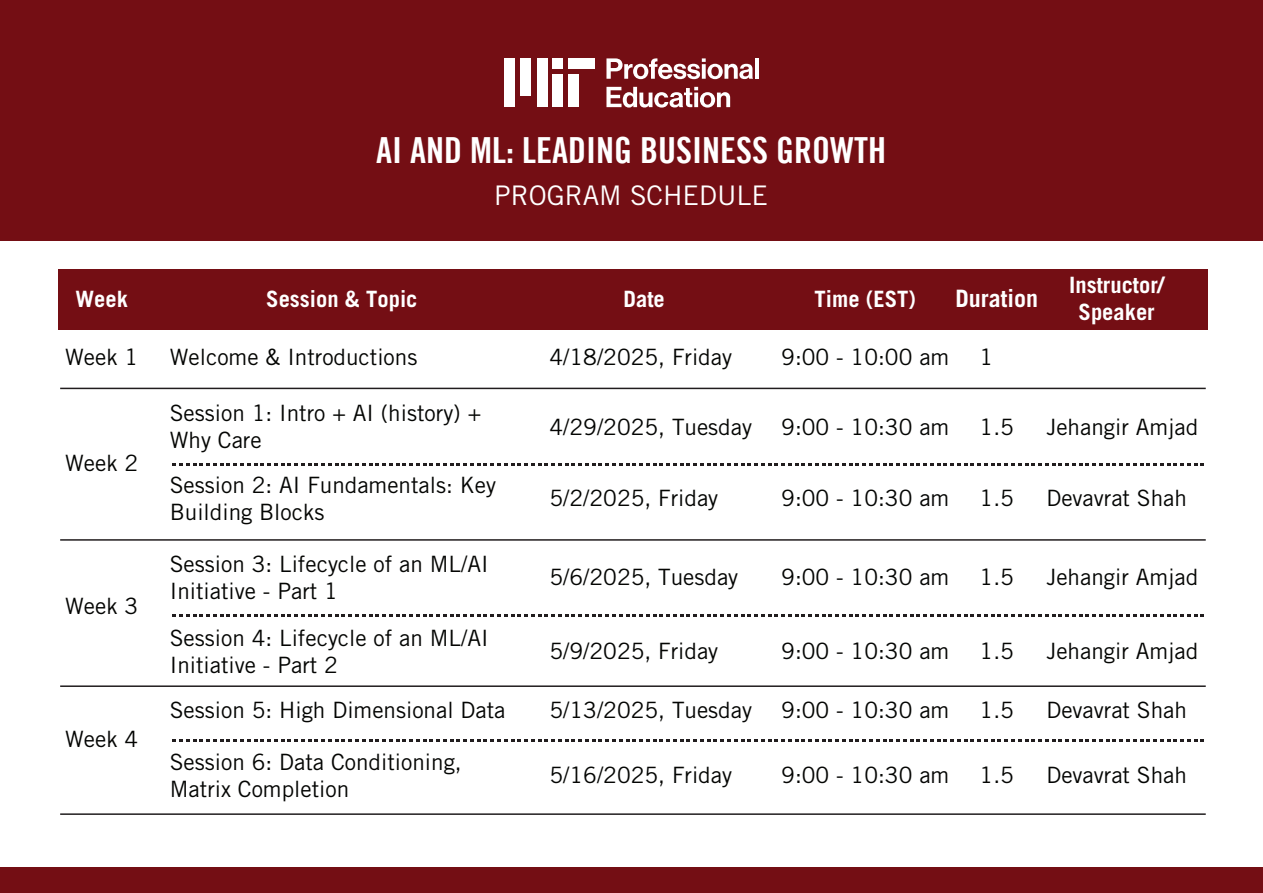
<style>
.page{position:relative;width:1263px;height:893px;background:#fff}
.page>*{position:absolute;margin:0;border:0;box-sizing:border-box;transform-origin:0 0}
.t1{font:36px "Trade Gothic LT Bold Cond Twenty";color:#fff}
.t2{font:27px "Trade Gothic LT Std";color:#fff}
.t3{font:700 24px "Trade Gothic LT Std";color:#fff}
.t4{font:22.5px/27px "Trade Gothic LT Std";color:#040503}
.t5{font:700 22.5px/27px "Trade Gothic LT Std";color:#fff;text-align:center}
</style>
<div class="page">
<div style="left:0;top:0;width:1263px;height:240px;background:#740e14"></div>
<div style="left:59px;top:270px;width:1148px;height:60px;background:#740e14"></div>
<div style="left:504px;top:58px;width:11px;height:49px;background:#fff"></div>
<div style="left:520px;top:58px;width:11px;height:38px;background:#fff"></div>
<div style="left:536px;top:58px;width:11px;height:49px;background:#fff"></div>
<div style="left:552px;top:74px;width:11px;height:33px;background:#fff"></div>
<div style="left:568px;top:74px;width:11px;height:33px;background:#fff"></div>
<div style="left:568px;top:58px;width:27px;height:11px;background:#fff"></div>
<div style="left:552px;top:58px;width:11px;height:11px;background:#fff"></div>
<svg style="left:606px;top:58px;width:147px;height:21px"></svg>
<hr style="left:755px;top:58px;width:4px;height:21px;background:#fff">
<svg style="left:606px;top:87px;width:124px;height:21px"></svg>
<hr style="left:60px;top:388px;width:1145px;height:1px;background:#211d1e">
<svg style="left:172px;top:463px;width:1032px;height:3px"></svg>
<hr style="left:60px;top:539px;width:1145px;height:2px;background:#211d1e">
<hr style="left:60px;top:685px;width:1145px;height:2px;background:#211d1e">
<svg style="left:172px;top:739px;width:1032px;height:3px"></svg>
<hr style="left:60px;top:813px;width:1145px;height:2px;background:#211d1e">
<div style="left:0;top:868px;width:1263px;height:25px;background:#740e14"></div>
<svg style="left:172px;top:614px;width:1032px;height:2px"></svg>
<p class="t5" style="left:75px;top:285px;width:54px">Week</p>
<h1 class="t1" style="left:376px;top:128px;width:511px">AI AND ML: LEADING BUSINESS GROWTH</h1>
<p class="t2" style="left:494px;top:179px;width:275px">PROGRAM SCHEDULE</p>
<p class="t5" style="left:266px;top:285px;width:153px">Session &amp; Topic</p>
<p class="t5" style="left:623px;top:285px;width:43px">Date</p>
<p class="t5" style="left:814px;top:285px;width:103px">Time (EST)</p>
<p class="t3" style="left:955px;top:284px;width:84px">Duration</p>
<p class="t4" style="left:65px;top:343px;width:75px">Week 1</p>
<p class="t4" style="left:170px;top:343px;width:249px">Welcome &amp; Introductions</p>
<p class="t4" style="left:549px;top:343px;width:184px">4/18/2025, Friday</p>
<p class="t4" style="left:781px;top:343px;width:170px">9:00 - 10:00 am</p>
<p class="t4" style="left:979px;top:343px;width:15px">1</p>
<p class="t5" style="left:1069px;top:271px;width:96px">Instructor/<br>Speaker</p>
<p class="t4" style="left:65px;top:449px;width:75px">Week 2</p>
<p class="t4" style="left:65px;top:592px;width:75px">Week 3</p>
<p class="t4" style="left:65px;top:725px;width:75px">Week 4</p>
<p class="t4" style="left:170px;top:400px;width:313px">Session 1: Intro + AI (history) +<br>Why Care</p>
<p class="t4" style="left:170px;top:471px;width:328px">Session 2: AI Fundamentals: Key<br>Building Blocks</p>
<p class="t4" style="left:170px;top:550px;width:320px">Session 3: Lifecycle of an ML/AI<br>Initiative - Part 1</p>
<p class="t4" style="left:170px;top:624px;width:320px">Session 4: Lifecycle of an ML/AI<br>Initiative - Part 2</p>
<p class="t4" style="left:170px;top:696px;width:337px">Session 5: High Dimensional Data</p>
<p class="t4" style="left:170px;top:748px;width:293px">Session 6: Data Conditioning,<br>Matrix Completion</p>
<p class="t4" style="left:549px;top:413px;width:204px">4/29/2025, Tuesday</p>
<p class="t4" style="left:781px;top:413px;width:170px">9:00 - 10:30 am</p>
<p class="t4" style="left:979px;top:413px;width:36px">1.5</p>
<p class="t4" style="left:1046px;top:413px;width:153px">Jehangir Amjad</p>
<p class="t4" style="left:549px;top:484px;width:170px">5/2/2025, Friday</p>
<p class="t4" style="left:781px;top:484px;width:170px">9:00 - 10:30 am</p>
<p class="t4" style="left:979px;top:484px;width:36px">1.5</p>
<p class="t4" style="left:1046px;top:484px;width:142px">Devavrat Shah</p>
<p class="t4" style="left:549px;top:563px;width:190px">5/6/2025, Tuesday</p>
<p class="t4" style="left:781px;top:563px;width:170px">9:00 - 10:30 am</p>
<p class="t4" style="left:979px;top:563px;width:36px">1.5</p>
<p class="t4" style="left:1046px;top:563px;width:153px">Jehangir Amjad</p>
<p class="t4" style="left:549px;top:637px;width:170px">5/9/2025, Friday</p>
<p class="t4" style="left:781px;top:637px;width:170px">9:00 - 10:30 am</p>
<p class="t4" style="left:979px;top:637px;width:36px">1.5</p>
<p class="t4" style="left:1046px;top:637px;width:153px">Jehangir Amjad</p>
<p class="t4" style="left:549px;top:696px;width:204px">5/13/2025, Tuesday</p>
<p class="t4" style="left:781px;top:696px;width:170px">9:00 - 10:30 am</p>
<p class="t4" style="left:979px;top:696px;width:36px">1.5</p>
<p class="t4" style="left:1046px;top:696px;width:142px">Devavrat Shah</p>
<p class="t4" style="left:549px;top:761px;width:184px">5/16/2025, Friday</p>
<p class="t4" style="left:781px;top:761px;width:170px">9:00 - 10:30 am</p>
<p class="t4" style="left:979px;top:761px;width:36px">1.5</p>
<p class="t4" style="left:1046px;top:761px;width:142px">Devavrat Shah</p>
</div>
